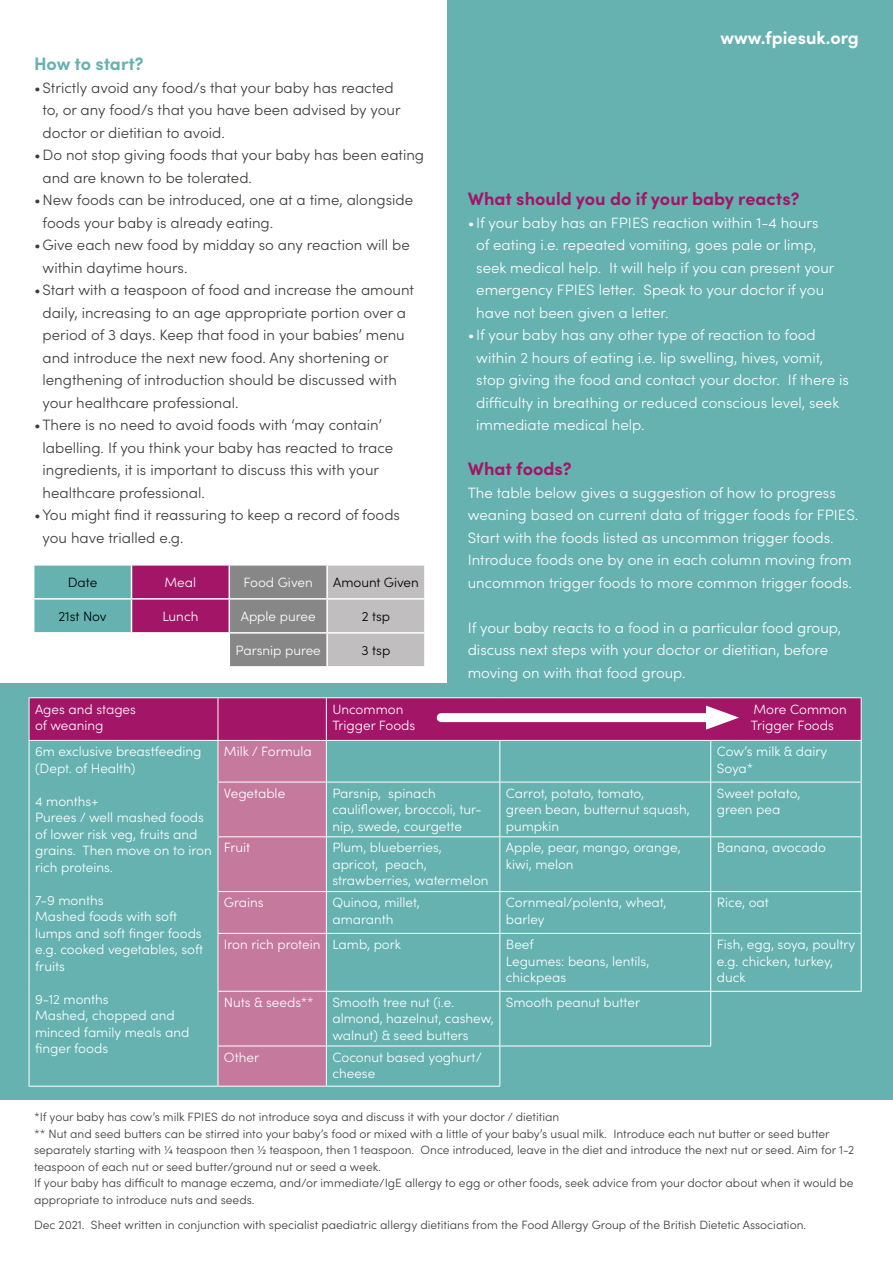
<style>
.page{position:relative;width:893px;height:1263px;background:#fff}
.page>*{position:absolute;margin:0;border:0;box-sizing:border-box;transform-origin:0 0}
.t1{font:700 18px "Sofia Pro";color:#a31566}
.t2{font:700 18px "Sofia Pro";color:#fff}
.t3{font:700 18px "Sofia Pro";letter-spacing:-.005em;color:#65b2b0}
.t4{font:300 15px/22.5px "Sofia Pro";color:#3c3c3b}
.t5{font:300 15px/22.5px "Sofia Pro";color:#fff}
.t6{font:300 13.5px/16.5px "Sofia Pro";color:#fff}
.t7{font:300 13.5px "Sofia Pro";color:#000}
.t8{font:300 12px/16.5px "Sofia Pro";color:#3c3c3b}
</style>
<div class="page">
<div style="left:0;top:0;width:893px;height:1099px;background:#65b2b0"></div>
<div style="left:0;top:0;width:446px;height:682px;background:#fff"></div>
<hr style="left:29px;top:697px;width:189px;height:1px;background:#fff">
<hr style="left:218px;top:697px;width:108px;height:1px;background:#fff">
<hr style="left:326px;top:697px;width:174px;height:1px;background:#fff">
<hr style="left:500px;top:697px;width:211px;height:1px;background:#fff">
<hr style="left:711px;top:697px;width:151px;height:1px;background:#fff">
<hr style="left:861px;top:698px;width:1px;height:42px;background:#fff">
<hr style="left:29px;top:1086px;width:189px;height:1px;background:#fff">
<hr style="left:711px;top:740px;width:151px;height:1px;background:#fff">
<hr style="left:861px;top:741px;width:1px;height:41px;background:#fff">
<hr style="left:861px;top:782px;width:1px;height:54px;background:#fff">
<hr style="left:711px;top:836px;width:151px;height:1px;background:#fff">
<hr style="left:861px;top:837px;width:1px;height:54px;background:#fff">
<hr style="left:711px;top:891px;width:151px;height:1px;background:#fff">
<hr style="left:861px;top:892px;width:1px;height:41px;background:#fff">
<hr style="left:711px;top:933px;width:151px;height:1px;background:#fff">
<hr style="left:861px;top:934px;width:1px;height:57px;background:#fff">
<hr style="left:711px;top:991px;width:151px;height:1px;background:#fff">
<hr style="left:218px;top:1086px;width:108px;height:1px;background:#fff">
<hr style="left:326px;top:1086px;width:174px;height:1px;background:#fff">
<svg style="left:34px;top:566px;width:390px;height:100px"></svg>
<hr style="left:131px;top:566px;width:1px;height:32px;background:#fff">
<hr style="left:229px;top:566px;width:1px;height:32px;background:#fff">
<hr style="left:326px;top:566px;width:2px;height:32px;background:#fff">
<hr style="left:33px;top:598px;width:98px;height:2px;background:#fff">
<hr style="left:131px;top:598px;width:98px;height:2px;background:#fff">
<hr style="left:131px;top:600px;width:1px;height:32px;background:#fff">
<hr style="left:229px;top:598px;width:98px;height:2px;background:#fff">
<hr style="left:229px;top:600px;width:1px;height:32px;background:#fff">
<hr style="left:327px;top:598px;width:99px;height:2px;background:#fff">
<hr style="left:326px;top:600px;width:2px;height:32px;background:#fff">
<hr style="left:33px;top:632px;width:98px;height:2px;background:#fff">
<hr style="left:131px;top:632px;width:98px;height:2px;background:#fff">
<hr style="left:131px;top:634px;width:1px;height:32px;background:#fff">
<hr style="left:229px;top:632px;width:98px;height:2px;background:#fff">
<hr style="left:229px;top:634px;width:1px;height:32px;background:#fff">
<hr style="left:327px;top:632px;width:99px;height:2px;background:#fff">
<hr style="left:326px;top:634px;width:2px;height:32px;background:#fff">
<svg style="left:29px;top:698px;width:832px;height:388px"></svg>
<h1 class="t3" style="left:34px;top:50px;width:111px">How to start?</h1>
<p class="t4" style="left:43px;top:76px;width:360px;text-indent:-9px">•Strictly avoid any food/s that your baby has reacted to, or any food/s that you have been advised by your doctor or dietitian to avoid.</p>
<p class="t4" style="left:43px;top:143px;width:383px;text-indent:-9px">•Do not stop giving foods that your baby has been eating and are known to be tolerated.</p>
<p class="t4" style="left:43px;top:188px;width:372px;text-indent:-9px">•New foods can be introduced, one at a time, alongside foods your baby is already eating.</p>
<p class="t4" style="left:43px;top:233px;width:369px;text-indent:-9px">•Give each new food by midday so any reaction will be within daytime hours.</p>
<p class="t4" style="left:43px;top:278px;width:373px;text-indent:-9px">•Start with a teaspoon of food and increase the amount daily, increasing to an age appropriate portion over a period of 3 days. Keep that food in your babies’ menu and introduce the next new food. Any shortening or lengthening of introduction should be discussed with your healthcare professional.</p>
<p class="t4" style="left:43px;top:413px;width:352px;text-indent:-9px">•There is no need to avoid foods with ‘may contain’ labelling. If you think your baby has reacted to trace ingredients, it is important to discuss this with your healthcare professional.</p>
<p class="t4" style="left:43px;top:503px;width:359px;text-indent:-9px">•You might find it reassuring to keep a record of foods you have trialled e.g.</p>
<p class="t7" style="left:68px;top:572px;width:31px">Date</p>
<p class="t6" style="left:165px;top:573px;width:33px">Meal</p>
<p class="t6" style="left:244px;top:573px;width:71px">Food Given</p>
<p class="t7" style="left:333px;top:572px;width:87px">Amount Given</p>
<p class="t7" style="left:58px;top:606px;width:50px">21st Nov</p>
<p class="t6" style="left:162px;top:607px;width:38px">Lunch</p>
<p class="t6" style="left:241px;top:607px;width:76px">Apple puree</p>
<p class="t7" style="left:362px;top:606px;width:30px">2 tsp</p>
<p class="t6" style="left:235px;top:641px;width:87px">Parsnip puree</p>
<p class="t7" style="left:362px;top:640px;width:30px">3 tsp</p>
<h1 class="t2" style="left:720px;top:24px;width:140px">www.fpiesuk.org</h1>
<h1 class="t1" style="left:468px;top:185px;width:333px">What should you do if your baby reacts?</h1>
<p class="t5" style="left:476px;top:211px;width:360px;text-indent:-9px">• If your baby has an FPIES reaction within 1-4 hours of eating i.e. repeated vomiting, goes pale or limp, seek medical help. It will help if you can present your emergency FPIES letter. Speak to your doctor if you have not been given a letter.</p>
<p class="t5" style="left:476px;top:323px;width:374px;text-indent:-9px">• If your baby has any other type of reaction to food within 2 hours of eating i.e. lip swelling, hives, vomit, stop giving the food and contact your doctor. If there is difficulty in breathing or reduced conscious level, seek immediate medical help.</p>
<h1 class="t1" style="left:468px;top:455px;width:105px">What foods?</h1>
<p class="t5" style="left:468px;top:481px;width:392px">The table below gives a suggestion of how to progress weaning based on current data of trigger foods for FPIES.<br>Start with the foods listed as uncommon trigger foods.<br>Introduce foods one by one in each column moving from uncommon trigger foods to more common trigger foods.</p>
<p class="t5" style="left:468px;top:616px;width:375px">If your baby reacts to a food in a particular food group, discuss next steps with your doctor or dietitian, before moving on with that food group.</p>
<p class="t6" style="left:35px;top:700px;width:102px">Ages and stages of weaning</p>
<p class="t6" style="left:332px;top:700px;width:73px">Uncommon</p>
<p class="t6" style="left:754px;top:700px;width:95px">More Common</p>
<p class="t6" style="left:332px;top:716px;width:84px">Trigger Foods</p>
<p class="t6" style="left:751px;top:716px;width:84px">Trigger Foods</p>
<p class="t6" style="left:35px;top:742px;width:168px">6m exclusive breastfeeding (Dept. of Health)</p>
<p class="t6" style="left:35px;top:792px;width:178px">4 months+<br>Purees / well mashed foods of lower risk veg, fruits and grains. Then move on to iron rich proteins.</p>
<p class="t6" style="left:35px;top:891px;width:170px">7-9 months<br>Mashed foods with soft lumps and soft finger foods e.g. cooked vegetables, soft fruits</p>
<p class="t6" style="left:35px;top:990px;width:156px">9-12 months<br>Mashed, chopped and minced family meals and finger foods</p>
<p class="t6" style="left:224px;top:742px;width:89px">Milk / Formula</p>
<p class="t6" style="left:717px;top:742px;width:112px">Cow’s milk &amp; dairy<br>Soya*</p>
<p class="t6" style="left:224px;top:784px;width:63px">Vegetable</p>
<p class="t6" style="left:332px;top:784px;width:151px">Parsnip, spinach cauliflower, broccoli, tur&shy;nip, swede, courgette</p>
<p class="t6" style="left:506px;top:784px;width:185px">Carrot, potato, tomato,<br>green bean, butternut squash, pumpkin</p>
<p class="t6" style="left:717px;top:784px;width:85px">Sweet potato, green pea</p>
<p class="t6" style="left:224px;top:839px;width:28px">Fruit</p>
<p class="t6" style="left:332px;top:839px;width:158px">Plum, blueberries, apricot, peach, strawberries, watermelon</p>
<p class="t6" style="left:506px;top:839px;width:176px">Apple, pear, mango, orange, kiwi, melon</p>
<p class="t6" style="left:717px;top:839px;width:111px">Banana, avocado</p>
<p class="t6" style="left:224px;top:893px;width:41px">Grains</p>
<p class="t6" style="left:332px;top:893px;width:89px">Quinoa, millet, amaranth</p>
<p class="t6" style="left:506px;top:893px;width:162px">Cornmeal/polenta, wheat, barley</p>
<p class="t6" style="left:717px;top:893px;width:54px">Rice, oat</p>
<p class="t6" style="left:224px;top:935px;width:179px">Iron rich protein Lamb, pork</p>
<p class="t6" style="left:506px;top:935px;width:145px">Beef<br>Legumes: beans, lentils, chickpeas</p>
<p class="t6" style="left:717px;top:935px;width:140px">Fish, egg, soya, poultry e.g. chicken, turkey, duck</p>
<p class="t6" style="left:224px;top:993px;width:91px">Nuts &amp; seeds**</p>
<p class="t6" style="left:332px;top:993px;width:163px">Smooth tree nut (i.e. almond, hazelnut, cashew, walnut) &amp; seed butters</p>
<p class="t6" style="left:506px;top:993px;width:136px">Smooth peanut butter</p>
<p class="t6" style="left:224px;top:1048px;width:37px">Other</p>
<p class="t6" style="left:332px;top:1048px;width:151px">Coconut based yoghurt/ cheese</p>
<p class="t8" style="left:34px;top:1108px;width:822px">*If your baby has cow’s milk FPIES do not introduce soya and discuss it with your doctor / dietitian<br>** Nut and seed butters can be stirred into your baby’s food or mixed with a little of your baby’s usual milk. Introduce each nut butter or seed butter separately starting with ¼ teaspoon then ½ teaspoon, then 1 teaspoon. Once introduced, leave in the diet and introduce the next nut or seed. Aim for 1-2 teaspoon of each nut or seed butter/ground nut or seed a week.<br>If your baby has difficult to manage eczema, and/or immediate/IgE allergy to egg or other foods, seek advice from your doctor about when it would be appropriate to introduce nuts and seeds.</p>
<p class="t8" style="left:34px;top:1216px;width:774px">Dec 2021. Sheet written in conjunction with specialist paediatric allergy dietitians from the Food Allergy Group of the British Dietetic Association.</p>
</div>
